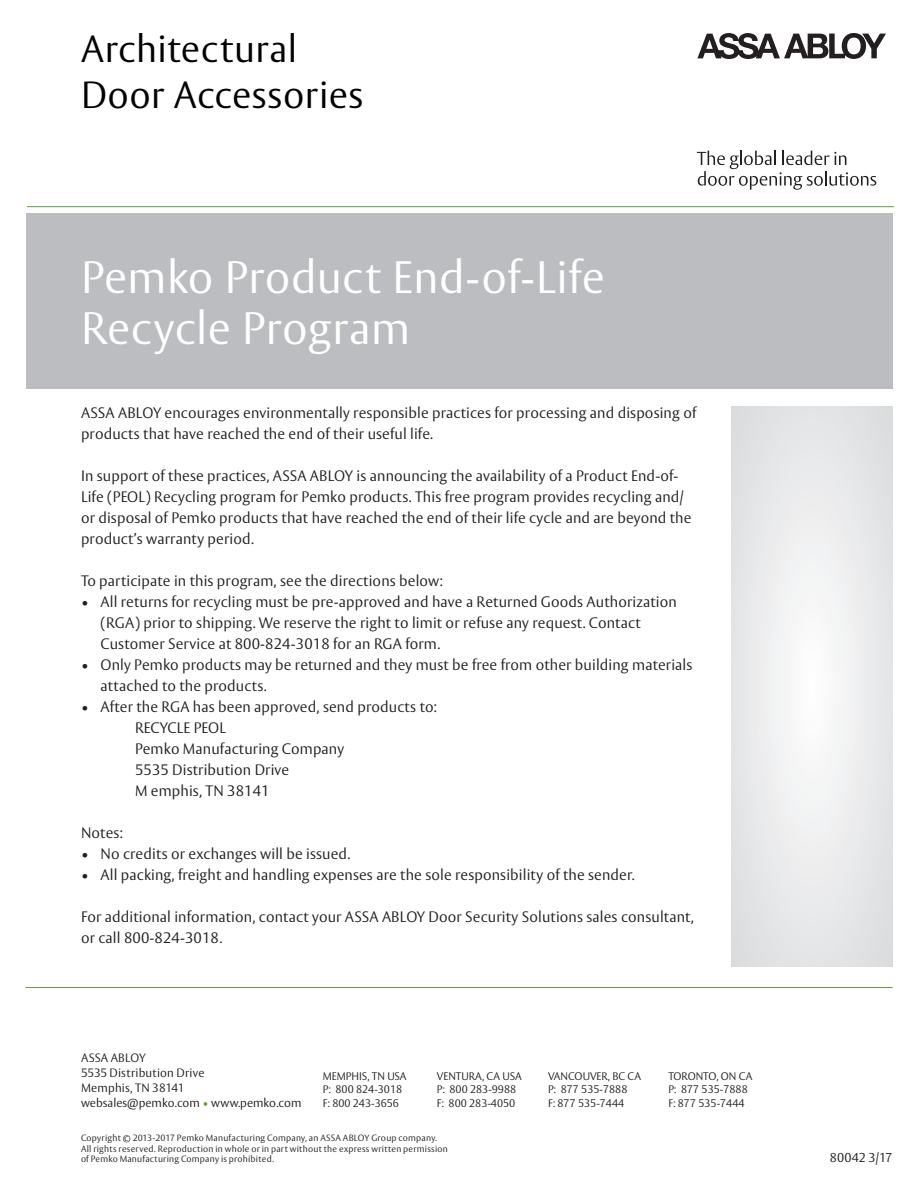
<style>
.page{position:relative;width:918px;height:1188px;background:#fff}
.page>*{position:absolute;margin:0;border:0;box-sizing:border-box;transform-origin:0 0}
.t1{font:300 45px "ASSA Vesta";letter-spacing:.01em;color:#fff}
.t2{font:300 37.5px "ASSA Vesta";letter-spacing:.015em;color:#000}
.t3{font:300 15px/21px "ASSA Vesta";letter-spacing:.01em;color:#231f20}
.Body{font:300 12.75px "ASSA Vesta";letter-spacing:.01em;color:#231f20}
.t4{font:300 12px/15px "ASSA Vesta";color:#231f20}
.t5{font:300 10.95px/13.6px "ASSA Vesta";color:#231f20}
.t6{font:300 9px "ASSA Vesta";letter-spacing:.025em;color:#231f20}
.s1{color:#679d41}
</style>
<div class="page">
<svg style="left:731px;top:407px;width:161px;height:560px"></svg>
<svg style="left:697px;top:33px;width:189px;height:26px"></svg>
<svg style="left:697px;top:151px;width:179px;height:39px"></svg>
<hr style="left:27px;top:206px;width:867px;height:1px;background:#679d41">
<div style="left:26px;top:213px;width:866px;height:176px;background:#bcbdc0"></div>
<hr style="left:26px;top:987px;width:866px;height:1px;background:#679d41">
<p class="t2" style="left:81px;top:26px;width:218px">Architectural</p>
<p class="t2" style="left:81px;top:73px;width:284px">Door Accessories</p>
<p class="t1" style="left:81px;top:250px;width:526px">Pemko Product End-of-Life</p>
<p class="t1" style="left:81px;top:301px;width:331px">Recycle Program</p>
<p class="t3" style="left:81px;top:403px;width:617px">ASSA ABLOY encourages environmentally responsible practices for processing and disposing of products that have reached the end of their useful life.</p>
<p class="t3" style="left:81px;top:466px;width:612px">In support of these practices, ASSA ABLOY is announcing the availability of a Product End-of-Life (PEOL) Recycling program for Pemko products. This free program provides recycling and/ or disposal of Pemko products that have reached the end of their life cycle and are beyond the product’s warranty period.</p>
<p class="t3" style="left:81px;top:571px;width:364px">To participate in this program, see the directions below:</p>
<p class="t3" style="left:100px;top:592px;width:578px;text-indent:-20px">• All returns for recycling must be pre-approved and have a Returned Goods Authorization (RGA) prior to shipping. We reserve the right to limit or refuse any request. Contact<br>Customer Service at 800-824-3018 for an RGA form.</p>
<p class="t3" style="left:100px;top:655px;width:593px;text-indent:-20px">• Only Pemko products may be returned and they must be free from other building materials attached to the products.</p>
<p class="t3" style="left:81px;top:697px;width:358px">• After the RGA has been approved, send products to:</p>
<p class="t3" style="left:135px;top:718px;width:92px">RECYCLE PEOL</p>
<p class="t3" style="left:135px;top:739px;width:211px">Pemko Manufacturing Company</p>
<p class="t3" style="left:135px;top:760px;width:156px">5535 Distribution Drive</p>
<p class="t3" style="left:135px;top:781px;width:136px">M emphis, TN 38141</p>
<p class="t3" style="left:81px;top:823px;width:43px">Notes:</p>
<p class="t3" style="left:81px;top:844px;width:271px">• No credits or exchanges will be issued.</p>
<p class="t3" style="left:81px;top:865px;width:555px">• All packing, freight and handling expenses are the sole responsibility of the sender.</p>
<p class="t3" style="left:81px;top:907px;width:614px">For additional information, contact your ASSA ABLOY Door Security Solutions sales consultant, or call 800-824-3018.</p>
<p class="t4" style="left:81px;top:1051px;width:125px">ASSA ABLOY<br>5535 Distribution Drive</p>
<p class="t4" style="left:81px;top:1081px;width:222px">Memphis, TN 38141 websales@pemko.com <span class="s1">•</span> www.pemko.com</p>
<p class="t5" style="left:323px;top:1070px;width:85px">MEMPHIS, TN USA<br>P: 800 824-3018<br>F: 800 243-3656</p>
<p class="t5" style="left:437px;top:1070px;width:86px">VENTURA, CA USA<br>P: 800 283-9988<br>F: 800 283-4050</p>
<p class="t5" style="left:548px;top:1070px;width:94px">VANCOUVER, BC CA<br>P: 877 535-7888<br>F: 877 535-7444</p>
<p class="t5" style="left:668px;top:1070px;width:85px">TORONTO, ON CA<br>P: 877 535-7888<br>F: 877 535-7444</p>
<p class="t6" style="left:81px;top:1132px;width:358px">Copyright © 2013-2017 Pemko Manufacturing Company, an ASSA ABLOY Group company.</p>
<p class="t6" style="left:81px;top:1143px;width:368px">All rights reserved. Reproduction in whole or in part without the express written permission</p>
<p class="t6" style="left:81px;top:1154px;width:194px">of Pemko Manufacturing Company is prohibited.</p>
<p class="Body" style="left:830px;top:1150px;width:64px">80042 3/17</p>
</div>
